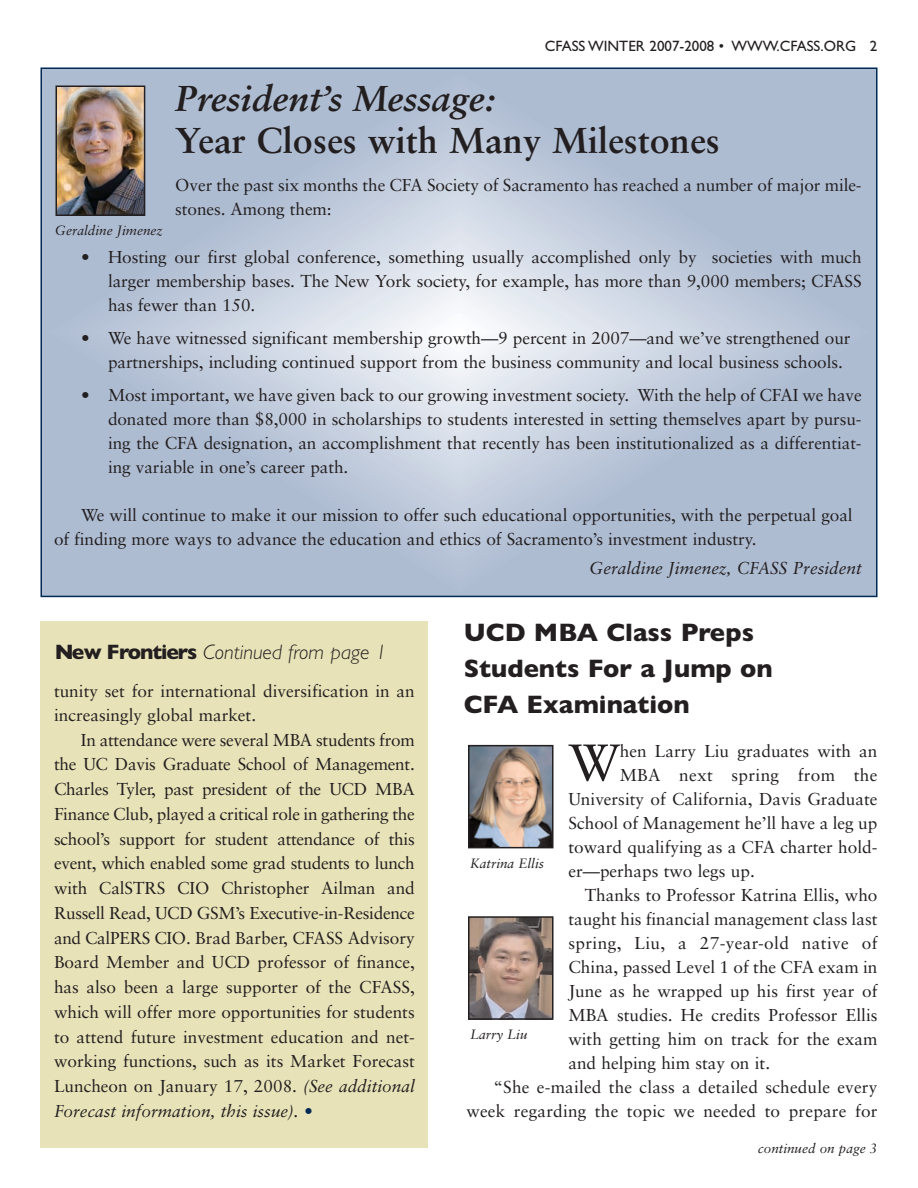
<style>
.page{position:relative;width:918px;height:1188px;background:#fff}
.page>*{position:absolute;margin:0;border:0;box-sizing:border-box;transform-origin:0 0}
.t1{font:51.6px "Sabon";color:#231f20}
.t2{font:700 36px "Sabon";color:#231f20}
.t3{font:italic 700 36px "Sabon";color:#231f20}
.t4{font:700 25.5px/36px "Gill Sans";color:#231f20}
.t5{font:italic 300 21px "Gill Sans";color:#231f20}
.t6{font:17.25px/24.8px "Sabon";color:#231f20}
.t7{font:17.25px "Sabon";letter-spacing:.02em;color:#231f20}
.t8{font:italic 17.25px "Sabon";color:#231f20}
.t9{font:15px "Gill Sans";color:#231f20}
.t10{font:italic 13.5px "Sabon";color:#231f20}
.s1{font-weight:700;font-style:normal}
.s2{font-style:italic}
.s3{font-style:italic;color:#002953}
</style>
<div class="page">
<div style="left:43px;top:71px;width:832px;height:523px;background:#aebcd2"></div>
<div style="left:49px;top:73px;width:820px;height:519px;background:#aebcd2"></div>
<div style="left:57px;top:78px;width:804px;height:509px;background:#aebcd2"></div>
<div style="left:65px;top:83px;width:788px;height:499px;background:#aebcd2"></div>
<div style="left:73px;top:88px;width:772px;height:489px;background:#aebcd2"></div>
<div style="left:81px;top:93px;width:756px;height:479px;background:#aebcd2"></div>
<div style="left:89px;top:98px;width:740px;height:469px;background:#aebcd2"></div>
<div style="left:97px;top:103px;width:724px;height:459px;background:#aebcd2"></div>
<div style="left:105px;top:108px;width:708px;height:448px;background:#aebcd2"></div>
<div style="left:113px;top:113px;width:692px;height:438px;background:#aebcd2"></div>
<svg style="left:121px;top:118px;width:676px;height:428px;background:#afbdd2"></svg>
<svg style="left:129px;top:124px;width:660px;height:417px;background:#b0bdd3"></svg>
<svg style="left:137px;top:129px;width:644px;height:407px;background:#b0bed3"></svg>
<svg style="left:145px;top:134px;width:628px;height:397px;background:#b0bed3"></svg>
<svg style="left:153px;top:139px;width:612px;height:387px;background:#b1bfd3"></svg>
<svg style="left:161px;top:144px;width:596px;height:377px;background:#b2bfd4"></svg>
<svg style="left:169px;top:149px;width:580px;height:367px;background:#b3c0d4"></svg>
<svg style="left:177px;top:154px;width:564px;height:357px;background:#b3c0d5"></svg>
<svg style="left:185px;top:159px;width:548px;height:347px;background:#b4c1d5"></svg>
<svg style="left:193px;top:164px;width:532px;height:336px;background:#b5c2d6"></svg>
<svg style="left:201px;top:169px;width:516px;height:326px;background:#b6c3d6"></svg>
<svg style="left:210px;top:174px;width:498px;height:316px;background:#b8c4d7"></svg>
<svg style="left:218px;top:180px;width:482px;height:305px;background:#b9c5d8"></svg>
<svg style="left:226px;top:185px;width:466px;height:295px;background:#bbc6d9"></svg>
<svg style="left:234px;top:190px;width:450px;height:285px;background:#bcc8da"></svg>
<svg style="left:242px;top:195px;width:434px;height:275px;background:#bec9db"></svg>
<svg style="left:250px;top:200px;width:418px;height:265px;background:#c0cbdc"></svg>
<svg style="left:258px;top:205px;width:402px;height:255px;background:#c2cddd"></svg>
<svg style="left:266px;top:210px;width:386px;height:245px;background:#c5cfdf"></svg>
<svg style="left:274px;top:215px;width:370px;height:234px;background:#c7d1e0"></svg>
<svg style="left:282px;top:220px;width:354px;height:224px;background:#c9d3e1"></svg>
<svg style="left:290px;top:225px;width:338px;height:214px;background:#cbd4e2"></svg>
<svg style="left:298px;top:230px;width:322px;height:204px;background:#ced6e4"></svg>
<svg style="left:306px;top:236px;width:306px;height:193px;background:#d0d8e5"></svg>
<svg style="left:314px;top:241px;width:290px;height:183px;background:#d2dae6"></svg>
<svg style="left:322px;top:246px;width:274px;height:173px;background:#d5dce8"></svg>
<svg style="left:330px;top:251px;width:258px;height:163px"></svg>
<img style="left:59px;top:89px;width:83px;height:124px">
<div style="left:56px;top:86px;width:89px;height:130px;border:2px solid #231f20"></div>
<img style="left:471px;top:748px;width:80px;height:97px">
<div style="left:468px;top:745px;width:86px;height:103px;border:2px solid #231f20"></div>
<img style="left:471px;top:919px;width:80px;height:98px">
<div style="left:468px;top:916px;width:86px;height:104px;border:2px solid #231f20"></div>
<div style="left:40px;top:621px;width:388px;height:527px;background:#e7e2b7"></div>
<p class="t9" style="left:545px;top:41px;width:334px">CFASS WINTER 2007-2008 • WWW.CFASS.ORG 2</p>
<h2 class="t3" style="left:175px;top:84px;width:321px">President’s Message:</h2>
<h2 class="t2" style="left:175px;top:126px;width:546px">Year Closes with Many Milestones</h2>
<p class="t6" style="left:175px;top:174px;width:688px;line-height:24px">Over the past six months the CFA Society of Sacramento has reached a number of major mile&shy;stones. Among them:</p>
<p class="t6" style="left:108px;top:246px;width:755px;line-height:24px;text-align:justify;text-indent:-27px">• Hosting our first global conference, something usually accomplished only by societies with much larger membership bases. The New York society, for example, has more than 9,000 members; CFASS has fewer than 150.</p>
<p class="t6" style="left:108px;top:327px;width:744px;line-height:24px;text-indent:-27px">• We have witnessed significant membership growth—9 percent in 2007—and we’ve strengthened our partnerships, including continued support from the business community and local business schools.</p>
<p class="t6" style="left:108px;top:384px;width:755px;line-height:24px;text-align:justify;text-indent:-27px">• Most important, we have given back to our growing investment society. With the help of CFAI we have donated more than $8,000 in scholarships to students interested in setting themselves apart by pursu&shy;ing the CFA designation, an accomplishment that recently has been institutionalized as a differentiat&shy;ing variable in one’s career path.</p>
<p class="t6" style="left:54px;top:504px;width:800px;line-height:24px;text-indent:27px">We will continue to make it our mission to offer such educational opportunities, with the perpetual goal of finding more ways to advance the education and ethics of Sacramento’s investment industry.</p>
<p class="t8" style="left:589px;top:561px;width:274px">Geraldine Jimenez, CFASS President</p>
<p class="t10" style="left:55px;top:225px;width:109px">Geraldine Jimenez</p>
<p class="t5" style="left:55px;top:645px;width:333px"><span class="s1">New Frontiers</span> Continued from page 1</p>
<p class="t6" style="left:54px;top:680px;width:362px;line-height:24px">tunity set for international diversification in an increasingly global market.</p>
<p class="t6" style="left:54px;top:729px;width:362px;text-align:justify;text-indent:27px">In attendance were several MBA students from the UC Davis Graduate School of Management.<br>Charles Tyler, past president of the UCD MBA Finance Club, played a critical role in gathering the school’s support for student attendance of this event, which enabled some grad students to lunch with CalSTRS CIO Christopher Ailman and Russell Read, UCD GSM’s Executive-in-Residence and CalPERS CIO. Brad Barber, CFASS Advisory Board Member and UCD professor of finance, has also been a large supporter of the CFASS, which will offer more opportunities for students to attend future investment education and net&shy;working functions, such as its Market Forecast Luncheon on January 17, 2008. <span class="s2">(See additional Forecast information, this issue).</span> <span class="s3">•</span></p>
<h3 class="t4" style="left:464px;top:617px;width:311px">UCD MBA Class Preps<br>Students For a Jump on<br>CFA Examination</h3>
<h1 class="t1" style="left:568px;top:741px;width:53px">W</h1>
<p class="t6" style="left:620px;top:740px;width:259px">hen Larry Liu graduates with an</p>
<p class="t7" style="left:620px;top:767px;width:259px">MBA next spring from the</p>
<p class="t6" style="left:568px;top:788px;width:311px">University of California, Davis Graduate</p>
<p class="t6" style="left:568px;top:812px;width:311px">School of Management he’ll have a leg up</p>
<p class="t6" style="left:568px;top:836px;width:311px">toward qualifying as a CFA charter hold-</p>
<p class="t6" style="left:568px;top:860px;width:188px">er—perhaps two legs up.</p>
<p class="t6" style="left:585px;top:884px;width:294px">Thanks to Professor Katrina Ellis, who</p>
<p class="t6" style="left:568px;top:908px;width:311px">taught his financial management class last</p>
<p class="t7" style="left:568px;top:935px;width:310px">spring, Liu, a 27-year-old native of</p>
<p class="t6" style="left:568px;top:956px;width:311px">China, passed Level 1 of the CFA exam in</p>
<p class="t6" style="left:568px;top:980px;width:311px">June as he wrapped up his first year of</p>
<p class="t6" style="left:568px;top:1004px;width:311px">MBA studies. He credits Professor Ellis</p>
<p class="t6" style="left:568px;top:1028px;width:311px">with getting him on track for the exam</p>
<p class="t6" style="left:568px;top:1052px;width:203px">and helping him stay on it.</p>
<p class="t6" style="left:494px;top:1076px;width:386px">“She e-mailed the class a detailed schedule every</p>
<p class="t6" style="left:467px;top:1100px;width:412px">week regarding the topic we needed to prepare for</p>
<p class="t10" style="left:470px;top:858px;width:75px">Katrina Ellis</p>
<p class="t10" style="left:470px;top:1029px;width:59px">Larry Liu</p>
<p class="t10" style="left:758px;top:1143px;width:121px">continued on page 3</p>
</div>
